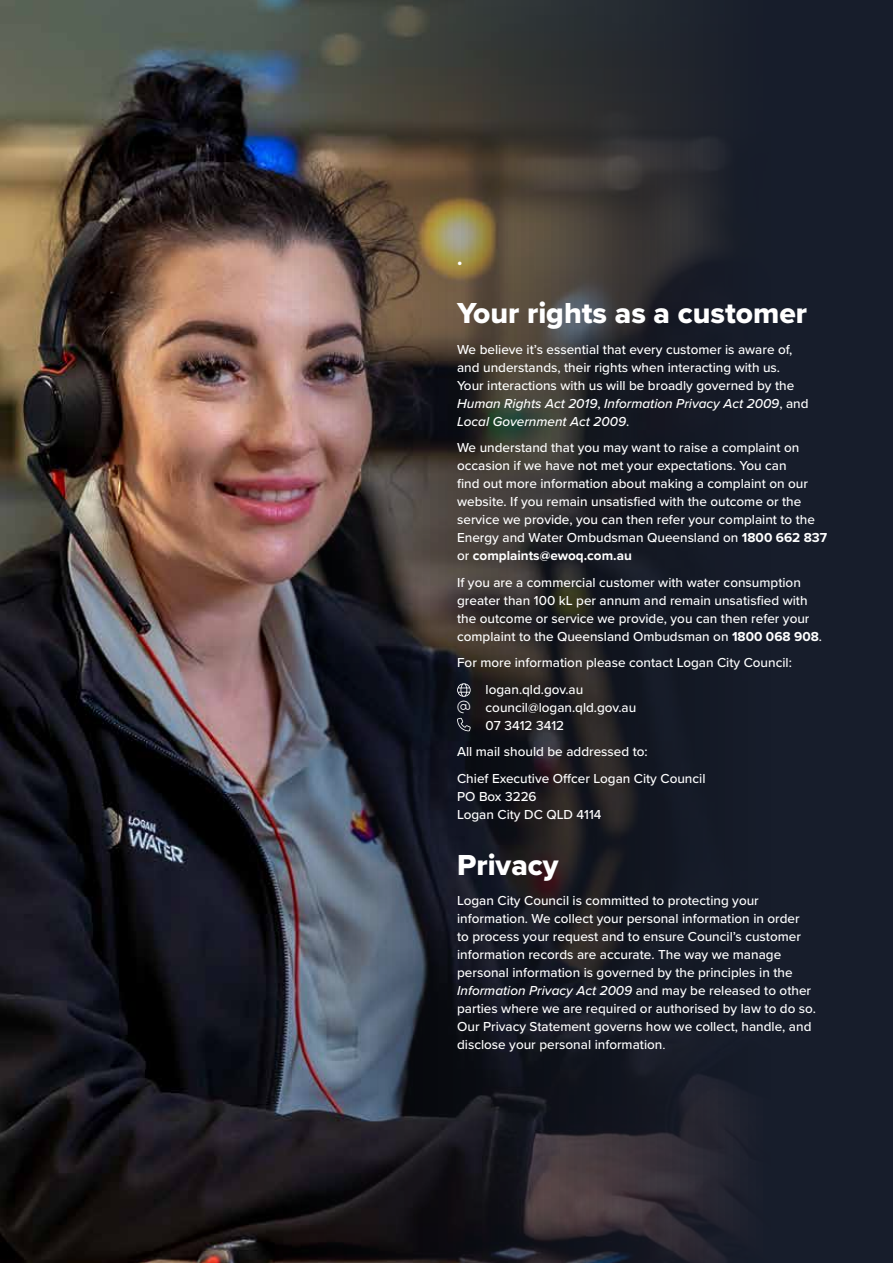
<style>
.page{position:relative;width:893px;height:1263px;background:#fff}
.page>*{position:absolute;margin:0;border:0;box-sizing:border-box;transform-origin:0 0}
.t1{font:30px "Proxima Nova Extrabld";color:#fff}
.t2{font:700 15px "Proxima Nova";color:#fff}
.t3{font:500 13.5px/18px "Proxima Nova";color:#fff}
.s1{font-style:italic}
.s2{font-weight:700}
.s3{font-weight:400}
</style>
<div class="page">
<img style="left:0;top:0;width:893px;height:1263px">
<svg style="left:457px;top:683px;width:14px;height:48px"></svg>
<p class="t2" style="left:457px;top:251px;width:7px">•</p>
<h2 class="t1" style="left:457px;top:291px;width:351px">Your rights as a customer</h2>
<p class="t3" style="left:457px;top:340px;width:353px">We believe it’s essential that every customer is aware of, and understands, their rights when interacting with us.<br>Your interactions with us will be broadly governed by the <span class="s1">Human Rights Act 2019</span>, <span class="s1">Information Privacy Act 2009</span>, and <span class="s1">Local Government Act 2009</span>.</p>
<p class="t3" style="left:457px;top:438px;width:372px">We understand that you may want to raise a complaint on occasion if we have not met your expectations. You can<br>fnd out more information about making a complaint on our website. If you remain unsatisfed with the outcome or the service we provide, you can then refer your complaint to the Energy and Water Ombudsman Queensland on <span class="s2">1800 662 837 </span>or <span class="s2">complaints@ewoq.com.au</span></p>
<p class="t3" style="left:457px;top:573px;width:367px">If you are a commercial customer with water consumption greater than 100 kL per annum and remain unsatisfed with the outcome or service we provide, you can then refer your complaint to the Queensland Ombudsman on <span class="s2">1800 068 908</span>.</p>
<p class="t3" style="left:457px;top:653px;width:336px">For more information please contact Logan City Council:</p>
<p class="t3" style="left:486px;top:680px;width:99px">logan.qld.gov.au</p>
<p class="t3" style="left:486px;top:698px;width:152px">council@logan.qld.gov.au</p>
<p class="t3" style="left:486px;top:716px;width:80px">07 3412 3412</p>
<p class="t3" style="left:457px;top:742px;width:192px">All mail should be addressed to:</p>
<p class="t3" style="left:457px;top:769px;width:250px">Chief Executive Ofcer Logan City Council<br>PO Box 3226<br>Logan City DC QLD 4114</p>
<h2 class="t1" style="left:457px;top:842px;width:103px">Privacy</h2>
<p class="t3" style="left:457px;top:891px;width:360px">Logan City Council is committed to protecting your information. We collect your personal information in order<br>to process your request and to ensure Council’s customer information records are accurate. The way we manage personal information is governed by the principles in the <span class="s1">Information Privacy Act 2009</span> and may be released to other parties where we are required or authorised by law to do so.<br>Our Privacy Statement governs how we collect, handle, and disclose your personal information<span class="s3">.</span></p>
</div>
